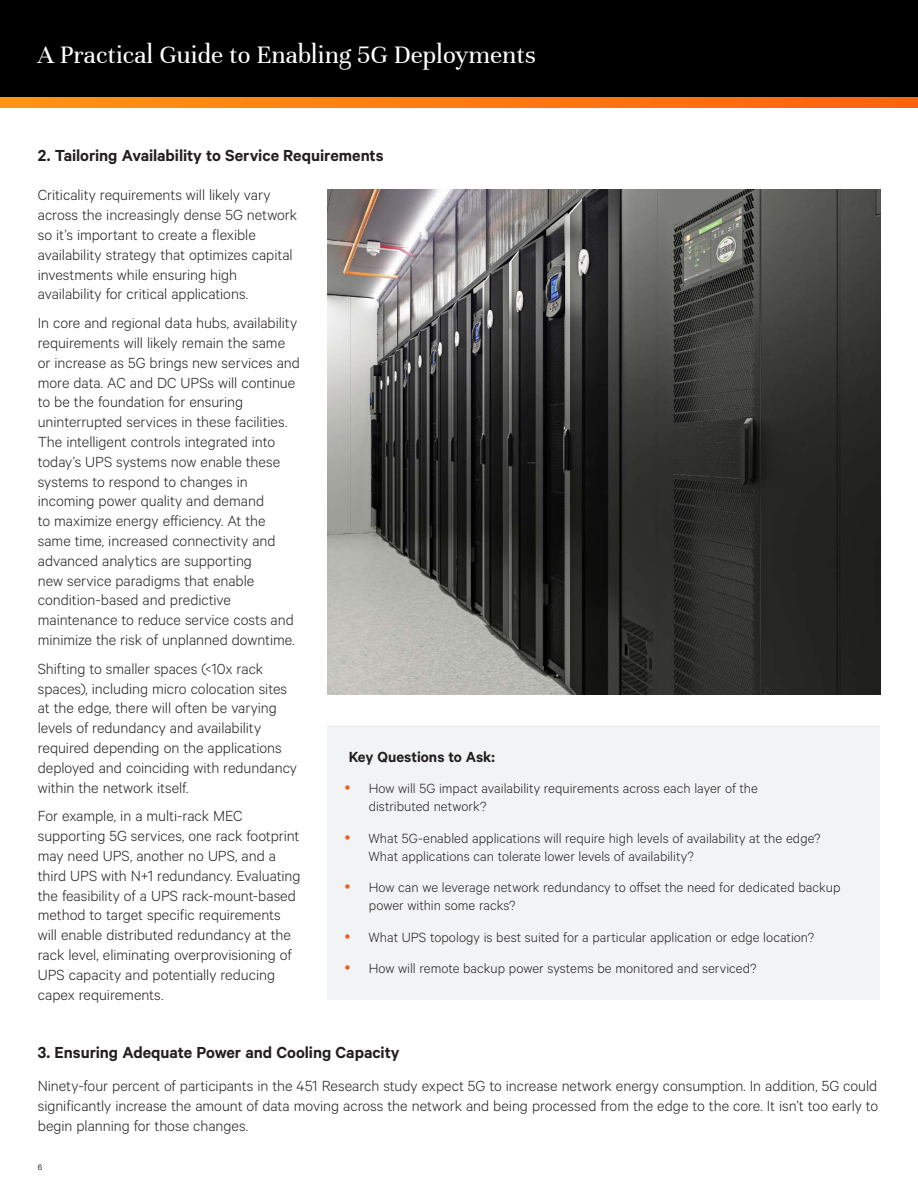
<style>
.page{position:relative;width:918px;height:1188px;background:#fff}
.page>*{position:absolute;margin:0;border:0;box-sizing:border-box;transform-origin:0 0}
.t1{font:27px "Unna";color:#fff}
.Vertiv_Heading{font:600 18px "Calibre";letter-spacing:-.005em;color:#231f20}
.Vertiv_Body_Text{font:300 16.5px/19.8px "Calibre";letter-spacing:-.005em;color:#231f20}
.Gray_Column_Heading{font:600 16.5px "Calibre";color:#231f20}
.t2{font:300 15px/18px "Calibre";color:#231f20}
.t3{font:9px "Calibre";color:#231f20}
</style>
<div class="page">
<div style="left:0;top:0;width:918px;height:108px;background:#000"></div>
<svg style="left:0;top:98px;width:918px;height:10px"></svg>
<img style="left:328px;top:190px;width:552px;height:504px">
<div style="left:328px;top:725px;width:552px;height:275px;background:#f2f3f4"></div>
<h1 class="t1" style="left:38px;top:39px;width:500px">A Practical Guide to Enabling 5G Deployments</h1>
<p class="Vertiv_Heading" style="left:38px;top:144px;width:347px">2. Tailoring Availability to Service Requirements</p>
<p class="Vertiv_Body_Text" style="left:38px;top:185px;width:261px">Criticality requirements will likely vary across the increasingly dense 5G network so it’s important to create a flexible availability strategy that optimizes capital investments while ensuring high availability for critical applications.</p>
<p class="Vertiv_Body_Text" style="left:38px;top:312px;width:264px">In core and regional data hubs, availability requirements will likely remain the same or increase as 5G brings new services and more data. AC and DC UPSs will continue to be the foundation for ensuring uninterrupted services in these facilities.<br>The intelligent controls integrated into today’s UPS systems now enable these systems to respond to changes in incoming power quality and demand<br>to maximize energy efficiency. At the same time, increased connectivity and advanced analytics are supporting<br>new service paradigms that enable condition-based and predictive maintenance to reduce service costs and minimize the risk of unplanned downtime.</p>
<p class="Vertiv_Body_Text" style="left:38px;top:658px;width:261px">Shifting to smaller spaces (&lt;10x rack spaces), including micro colocation sites at the edge, there will often be varying levels of redundancy and availability required depending on the applications deployed and coinciding with redundancy within the network itself.</p>
<p class="Vertiv_Body_Text" style="left:38px;top:806px;width:264px">For example, in a multi-rack MEC supporting 5G services, one rack footprint may need UPS, another no UPS, and a third UPS with N+1 redundancy. Evaluating the feasibility of a UPS rack-mount-based method to target specific requirements will enable distributed redundancy at the rack level, eliminating overprovisioning of UPS capacity and potentially reducing capex requirements.</p>
<p class="Gray_Column_Heading" style="left:349px;top:747px;width:148px">Key Questions to Ask:</p>
<p class="t2" style="left:369px;top:779px;width:391px">How will 5G impact availability requirements across each layer of the distributed network?</p>
<p class="t2" style="left:369px;top:829px;width:454px">What 5G-enabled applications will require high levels of availability at the edge?<br>What applications can tolerate lower levels of availability?</p>
<p class="t2" style="left:369px;top:878px;width:473px">How can we leverage network redundancy to offset the need for dedicated backup power within some racks?</p>
<p class="t2" style="left:369px;top:928px;width:447px">What UPS topology is best suited for a particular application or edge location?</p>
<p class="t2" style="left:369px;top:959px;width:389px">How will remote backup power systems be monitored and serviced?</p>
<p class="Vertiv_Heading" style="left:38px;top:1042px;width:363px">3. Ensuring Adequate Power and Cooling Capacity</p>
<p class="Vertiv_Body_Text" style="left:38px;top:1076px;width:842px;text-align:justify">Ninety-four percent of participants in the 451 Research study expect 5G to increase network energy consumption. In addition, 5G could significantly increase the amount of data moving across the network and being processed from the edge to the core. It isn’t too early to begin planning for those changes.</p>
<p class="t3" style="left:38px;top:1162px;width:6px">6</p>
</div>
